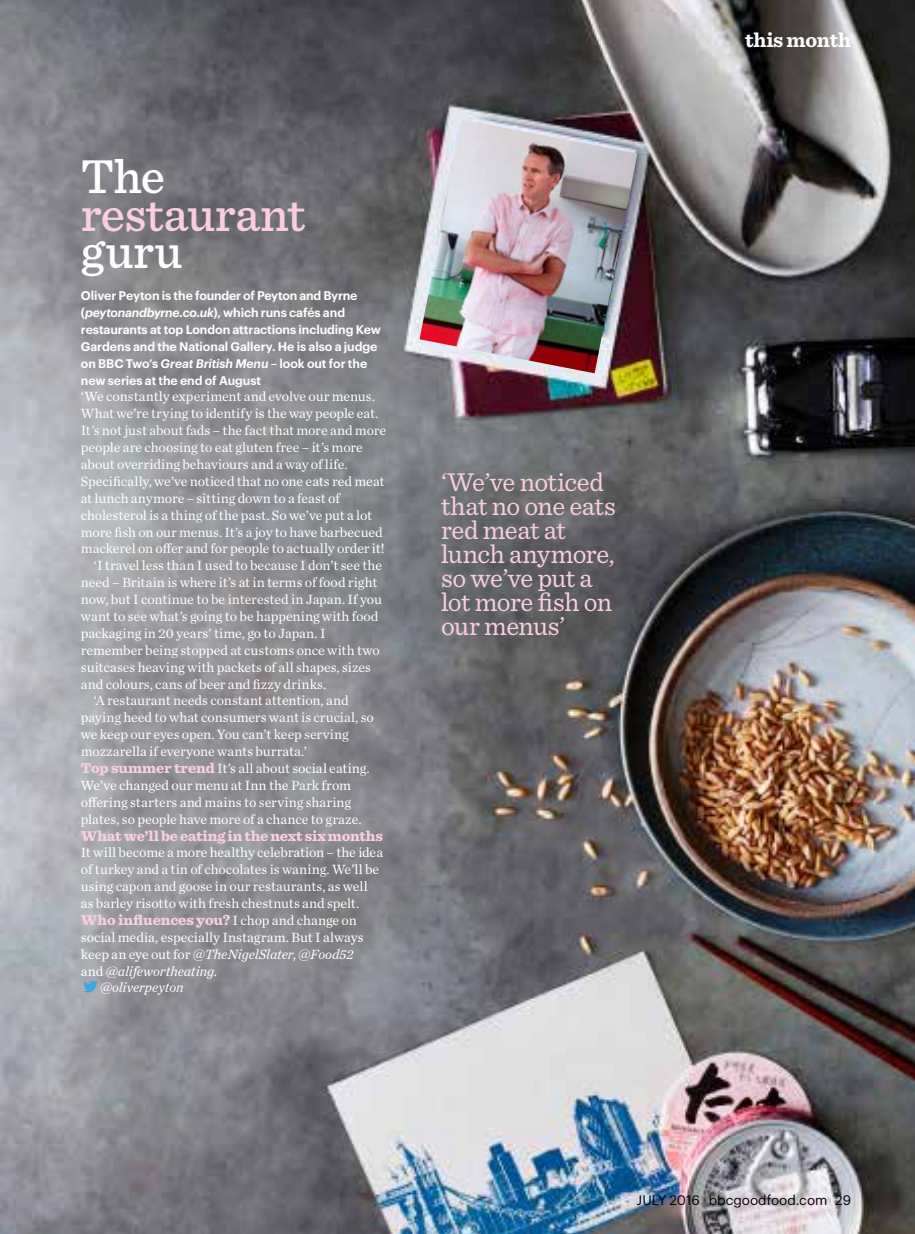
<style>
.page{position:relative;width:915px;height:1234px;background:#fff}
.page>*{position:absolute;margin:0;border:0;box-sizing:border-box;transform-origin:0 0}
.t1{font:500 49.5px "Sentinel";letter-spacing:-.015em;color:#f9cedd}
.t2{font:500 49.5px "Sentinel";letter-spacing:-.005em;color:#fff}
.t3{font:27px/24px "Sentinel";letter-spacing:-.02em;color:#f9cedd}
.t4{font:700 21px "Sentinel";letter-spacing:-.015em;color:#fff}
.t5{font:900 15px "Sentinel";letter-spacing:-.01em;color:#f9cedd}
.t6{font:13.95px/16.8px "Chronicle Text G1";color:#fff}
.t7{font:italic 13.95px "Chronicle Text G1";letter-spacing:-.01em;color:#fff}
.t8{font:13.5px "Graphik";color:#000}
.t9{font:600 12.3px/17px "Graphik";letter-spacing:-.005em;color:#fff}
.s1{font-style:italic}
.s2{font-weight:500}
.s3{font-family:"Sentinel";font-weight:900;font-size:15px;color:#f9cedd}
.s4{font-family:"Chronicle Text G1";font-weight:400;font-size:13.95px;color:#fff}
.s5{font-style:normal}
</style>
<div class="page">
<img style="left:0;top:0;width:914px;height:1233px">
<img style="left:419px;top:119px;width:218px;height:254px">
<svg style="left:83px;top:980px;width:15px;height:12px"></svg>
<h1 class="t2" style="left:81px;top:139px;width:86px">The</h1>
<h1 class="t1" style="left:81px;top:176px;width:226px">restaurant</h1>
<h1 class="t2" style="left:81px;top:214px;width:103px">guru</h1>
<p class="t9" style="left:81px;top:286px;width:301px">Oliver Peyton is the founder of Peyton and Byrne (<span class="s1">peytonandbyrne.co.uk</span>), which runs caf<span class="s2">é</span>s and restaurants at top London attractions including Kew Gardens and the National Gallery. He is also a judge on BBC Two’s <span class="s1">Great British Menu</span> – look out for the new series at the end of August</p>
<p class="t6" style="left:81px;top:387px;width:295px">‘We constantly experiment and evolve our menus.</p>
<p class="t6" style="left:81px;top:404px;width:299px">What we’re trying to identify is the way people eat.</p>
<p class="t6" style="left:81px;top:421px;width:307px">It’s not just about fads – the fact that more and more</p>
<p class="t6" style="left:81px;top:438px;width:283px">people are choosing to eat gluten free – it’s more</p>
<p class="t6" style="left:81px;top:455px;width:268px">about overriding behaviours and a way of life.</p>
<p class="t6" style="left:81px;top:472px;width:305px">Specifically, we’ve noticed that no one eats red meat</p>
<p class="t6" style="left:81px;top:489px;width:260px">at lunch anymore – sitting down to a feast of</p>
<p class="t6" style="left:81px;top:505px;width:293px">cholesterol is a thing of the past. So we’ve put a lot</p>
<p class="t6" style="left:81px;top:522px;width:303px">more fish on our menus. It’s a joy to have barbecued</p>
<p class="t6" style="left:81px;top:539px;width:305px">mackerel on offer and for people to actually order it!</p>
<p class="t6" style="left:94px;top:556px;width:290px">‘I travel less than I used to because I don’t see the</p>
<p class="t6" style="left:81px;top:573px;width:298px">need – Britain is where it’s at in terms of food right</p>
<p class="t6" style="left:81px;top:590px;width:302px">now, but I continue to be interested in Japan. If you</p>
<p class="t6" style="left:81px;top:607px;width:299px">want to see what’s going to be happening with food</p>
<p class="t6" style="left:81px;top:624px;width:246px">packaging in 20 years’ time, go to Japan. I</p>
<p class="t6" style="left:81px;top:640px;width:300px">remember being stopped at customs once with two</p>
<p class="t6" style="left:81px;top:657px;width:292px">suitcases heaving with packets of all shapes, sizes</p>
<p class="t6" style="left:81px;top:674px;width:247px">and colours, cans of beer and fizzy drinks.</p>
<p class="t6" style="left:94px;top:691px;width:256px">‘A restaurant needs constant attention, and</p>
<p class="t6" style="left:81px;top:708px;width:294px">paying heed to what consumers want is crucial, so</p>
<p class="t6" style="left:81px;top:725px;width:269px">we keep our eyes open. You can’t keep serving</p>
<p class="t6" style="left:81px;top:742px;width:228px">mozzarella if everyone wants burrata.’</p>
<p class="t6" style="left:81px;top:759px;width:290px"><span class="s3">Top summer trend</span> It’s all about social eating.</p>
<p class="t6" style="left:81px;top:775px;width:271px">We’ve changed our menu at Inn the Park from</p>
<p class="t6" style="left:81px;top:792px;width:272px">offering starters and mains to serving sharing</p>
<p class="t6" style="left:81px;top:809px;width:282px">plates, so people have more of a chance to graze.</p>
<p class="t5" style="left:81px;top:823px;width:303px">What we’ll be eating in the next six months</p>
<p class="t6" style="left:81px;top:843px;width:303px">It will become a more healthy celebration – the idea of turkey and a tin of chocolates is waning. We’ll be using capon and goose in our restaurants, as well as barley risotto with fresh chestnuts and spelt.</p>
<p class="t5" style="left:81px;top:907px;width:277px">Who influences you? <span class="s4">I chop and change on</span></p>
<p class="t6" style="left:81px;top:927px;width:284px">social media, especially Instagram. But I always</p>
<p class="t7" style="left:81px;top:943px;width:274px"><span class="s5">keep an eye out for</span> @TheNigelSlater<span class="s5">,</span> @Food52</p>
<p class="t7" style="left:81px;top:959px;width:138px"><span class="s5">and</span> @alifewortheating<span class="s5">.</span></p>
<p class="t7" style="left:100px;top:976px;width:85px">@oliverpeyton</p>
<h2 class="t3" style="left:441px;top:468px;width:176px">‘We’ve noticed that no one eats red meat at lunch anymore, so we’ve put a lot more fish on our menus’</h2>
<h3 class="t4" style="left:745px;top:23px;width:107px">this month</h3>
<p class="t8" style="left:636px;top:1189px;width:216px">JULY 2016 bbcgoodfood.com 29</p>
</div>
